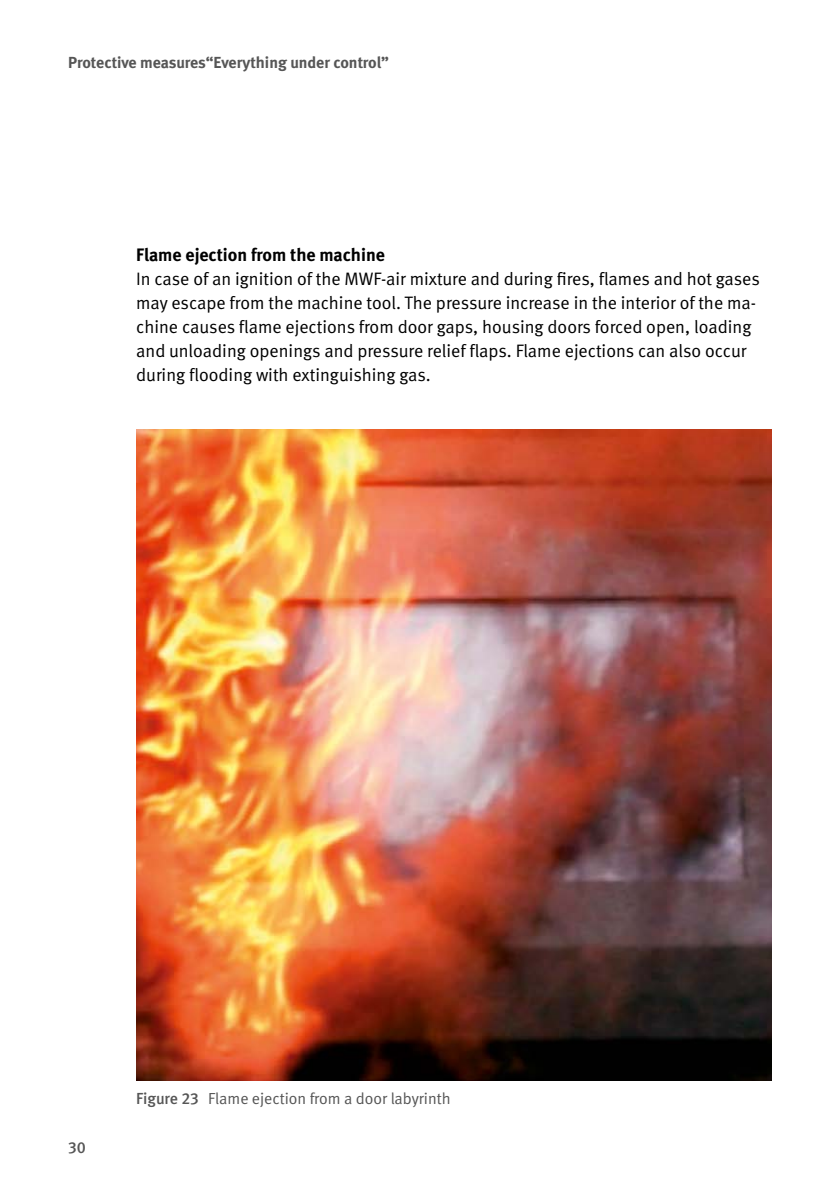
<style>
.page{position:relative;width:840px;height:1191px;background:#fff}
.page>*{position:absolute;margin:0;border:0;box-sizing:border-box;transform-origin:0 0}
.t1{font:18px/24.2px "DGUV Meta";color:#000}
.t2{font:700 18px "DGUV Meta";color:#000}
.t3{font:700 16px "DGUV Meta";color:#565656}
.t4{font:16px "DGUV Meta";color:#565656}
.t5{font:500 16px "DGUV Meta";color:#565656}
.s1{font-weight:500}
</style>
<div class="page">
<img style="left:136px;top:429px;width:635px;height:651px">
<p class="t3" style="left:68px;top:53px;width:322px">Protective measures“Everything under control”</p>
<p class="t2" style="left:136px;top:244px;width:250px">Flame ejection from the machine</p>
<p class="t1" style="left:136px;top:267px;width:624px">In case of an ignition of the MWF-air mixture and during fires, flames and hot gases may escape from the machine tool. The pressure increase in the interior of the ma&shy;chine causes flame ejections from door gaps, housing doors forced open, loading and unloading openings and pressure relief flaps. Flame ejections can also occur during flooding with extinguishing gas.</p>
<p class="t5" style="left:68px;top:1137px;width:19px">30</p>
<p class="t4" style="left:136px;top:1089px;width:316px"><span class="s1">Figure 23</span> Flame ejection from a door labyrinth</p>
</div>
